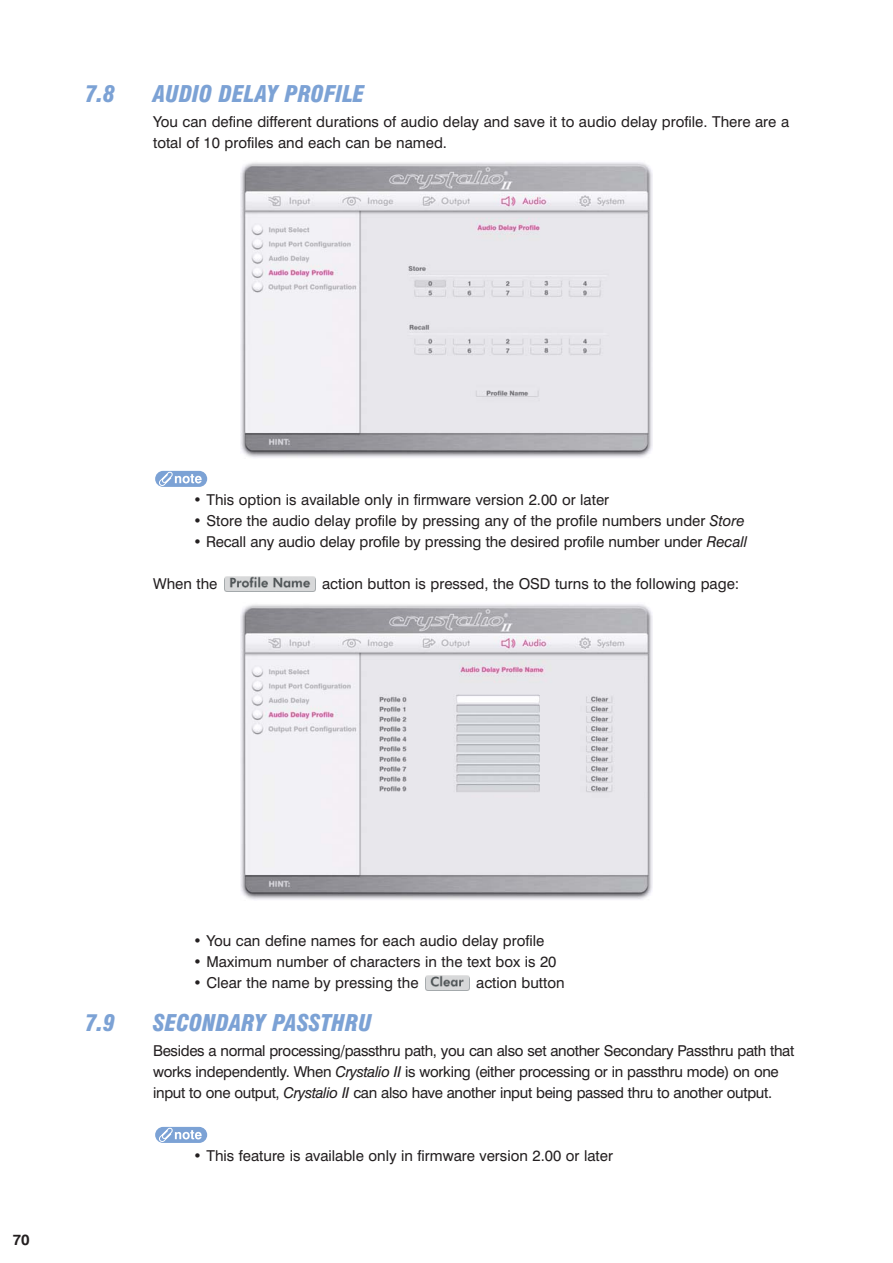
<style>
.page{position:relative;width:893px;height:1263px;background:#fff}
.page>*{position:absolute;margin:0;border:0;box-sizing:border-box;transform-origin:0 0}
.t1{font:italic 900 condensed 22.5px "Swiss 721 BT";color:#7ca2d5}
.t2{font:15px/21px "Swiss 721 BT";color:#231f20}
.t3{font:15px/21px "Swiss 721 BT";letter-spacing:-.02em;color:#231f20}
.t4{font:700 15px "Swiss 721 BT";color:#231f20}
.s1{font-style:italic}
</style>
<div class="page">
<div style="left:155px;top:1127px;width:52px;height:16px;background:#7ca2d5;border-radius:8px"></div>
<svg style="left:158px;top:1127px;width:44px;height:16px"></svg>
<img style="left:425px;top:976px;width:44px;height:15px">
<img style="left:240px;top:604px;width:413px;height:296px">
<img style="left:225px;top:577px;width:90px;height:15px">
<svg style="left:155px;top:471px;width:52px;height:16px"></svg>
<svg style="left:158px;top:471px;width:44px;height:16px"></svg>
<img style="left:240px;top:162px;width:413px;height:296px">
<h1 class="t1" style="left:85px;top:84px;width:32px">7.8</h1>
<h1 class="t1" style="left:153px;top:84px;width:213px">AUDIO DELAY PROFILE</h1>
<p class="t2" style="left:153px;top:113px;width:637px">You can define different durations of audio delay and save it to audio delay profile. There are a total of 10 profiles and each can be named.</p>
<p class="t2" style="left:193px;top:491px;width:417px">• This option is available only in firmware version 2.00 or later</p>
<p class="t2" style="left:193px;top:512px;width:553px">• Store the audio delay profile by pressing any of the profile numbers under <span class="s1">Store</span></p>
<p class="t2" style="left:193px;top:533px;width:555px">• Recall any audio delay profile by pressing the desired profile number under <span class="s1">Recall</span></p>
<p class="t2" style="left:153px;top:575px;width:66px">When the</p>
<p class="t2" style="left:322px;top:575px;width:419px">action button is pressed, the OSD turns to the following page:</p>
<p class="t4" style="left:13px;top:1235px;width:19px">70</p>
<p class="t2" style="left:193px;top:932px;width:353px">• You can define names for each audio delay profile</p>
<p class="t2" style="left:193px;top:953px;width:365px">• Maximum number of characters in the text box is 20</p>
<p class="t2" style="left:193px;top:974px;width:227px">• Clear the name by pressing the</p>
<p class="t2" style="left:476px;top:974px;width:90px">action button</p>
<h1 class="t1" style="left:85px;top:1013px;width:32px">7.9</h1>
<h1 class="t1" style="left:153px;top:1013px;width:220px">SECONDARY PASSTHRU</h1>
<p class="t3" style="left:153px;top:1042px;width:642px">Besides a normal processing/passthru path, you can also set another Secondary Passthru path that works independently. When <span class="s1">Crystalio II</span> is working (either processing or in passthru mode) on one input to one output, <span class="s1">Crystalio II</span> can also have another input being passed thru to another output.</p>
<p class="t2" style="left:193px;top:1147px;width:421px">• This feature is available only in firmware version 2.00 or later</p>
</div>
